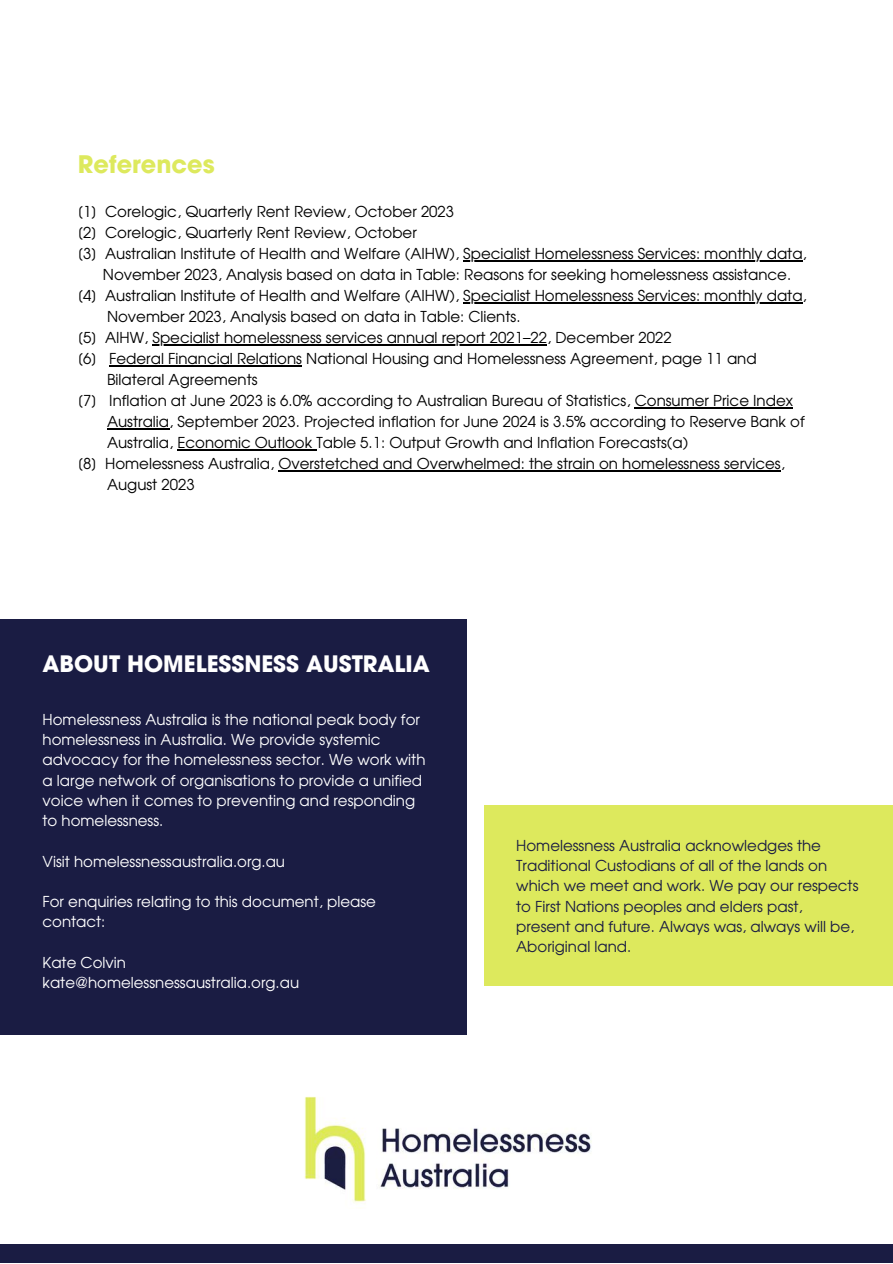
<style>
.page{position:relative;width:893px;height:1264px;background:#fff}
.page>*{position:absolute;margin:0;border:0;box-sizing:border-box;transform-origin:0 0}
.t1{font:700 24px "Avant Garde LT";color:#dde95d}
.t2{font:700 22.5px "Avant Garde LT";color:#fff}
.t3{font:15px "Avant Garde";color:#000}
.t4{font:15px/20.2px "Avant Garde";color:#fff}
.t5{font:15px/20.2px "Avant Garde";color:#1a1c43}
</style>
<div class="page">
<div style="left:0;top:619px;width:467px;height:415px;background:#1a1c43"></div>
<div style="left:484px;top:805px;width:408px;height:181px;background:#dde95d"></div>
<div style="left:0;top:1244px;width:892px;height:18px;background:#1a1c43"></div>
<img style="left:304px;top:1096px;width:288px;height:108px">
<hr style="left:463px;top:260px;width:339px;height:2px;background:#000">
<hr style="left:463px;top:302px;width:339px;height:2px;background:#000">
<hr style="left:152px;top:344px;width:395px;height:2px;background:#000">
<hr style="left:109px;top:365px;width:193px;height:2px;background:#000">
<hr style="left:634px;top:407px;width:159px;height:2px;background:#000">
<hr style="left:107px;top:428px;width:62px;height:2px;background:#000">
<hr style="left:177px;top:449px;width:139px;height:2px;background:#000">
<hr style="left:278px;top:470px;width:502px;height:2px;background:#000">
<h1 class="t1" style="left:78px;top:148px;width:138px">References</h1>
<p class="t3" style="left:78px;top:202px;width:378px">[1] Corelogic, Quarterly Rent Review, October 2023</p>
<p class="t3" style="left:78px;top:223px;width:340px">[2] Corelogic, Quarterly Rent Review, October</p>
<p class="t3" style="left:78px;top:244px;width:730px">[3] Australian Institute of Health and Welfare (AIHW), Specialist Homelessness Services: monthly data,</p>
<p class="t3" style="left:103px;top:265px;width:689px">November 2023, Analysis based on data in Table: Reasons for seeking homelessness assistance.</p>
<p class="t3" style="left:78px;top:286px;width:730px">[4] Australian Institute of Health and Welfare (AIHW), Specialist Homelessness Services: monthly data,</p>
<p class="t3" style="left:107px;top:307px;width:415px">November 2023, Analysis based on data in Table: Clients.</p>
<p class="t3" style="left:78px;top:328px;width:595px">[5] AIHW, Specialist homelessness services annual report 2021–22, December 2022</p>
<p class="t3" style="left:78px;top:349px;width:680px">[6] Federal Financial Relations National Housing and Homelessness Agreement, page 11 and</p>
<p class="t3" style="left:107px;top:370px;width:152px">Bilateral Agreements</p>
<p class="t3" style="left:78px;top:391px;width:716px">[7] Inflation at June 2023 is 6.0% according to Australian Bureau of Statistics, Consumer Price Index</p>
<p class="t3" style="left:107px;top:412px;width:699px">Australia, September 2023. Projected inflation for June 2024 is 3.5% according to Reserve Bank of</p>
<p class="t3" style="left:107px;top:433px;width:582px">Australia, Economic Outlook Table 5.1: Output Growth and Inflation Forecasts(a)</p>
<p class="t3" style="left:78px;top:454px;width:708px">[8] Homelessness Australia, Overstetched and Overwhelmed: the strain on homelessness services,</p>
<p class="t3" style="left:107px;top:475px;width:89px">August 2023</p>
<h2 class="t2" style="left:43px;top:649px;width:389px">ABOUT HOMELESSNESS AUSTRALIA</h2>
<p class="t4" style="left:43px;top:709px;width:384px">Homelessness Australia is the national peak body for homelessness in Australia. We provide systemic advocacy for the homelessness sector. We work with a large network of organisations to provide a unified voice when it comes to preventing and responding to homelessness.</p>
<p class="t4" style="left:43px;top:850px;width:244px">Visit homelessnessaustralia.org.au</p>
<p class="t4" style="left:43px;top:891px;width:335px">For enquiries relating to this document, please contact:</p>
<p class="t4" style="left:43px;top:952px;width:258px">Kate Colvin kate@homelessnessaustralia.org.au</p>
<p class="t5" style="left:516px;top:835px;width:344px">Homelessness Australia acknowledges the Traditional Custodians of all of the lands on which we meet and work. We pay our respects to First Nations peoples and elders past, present and future. Always was, always will be, Aboriginal land.</p>
</div>
